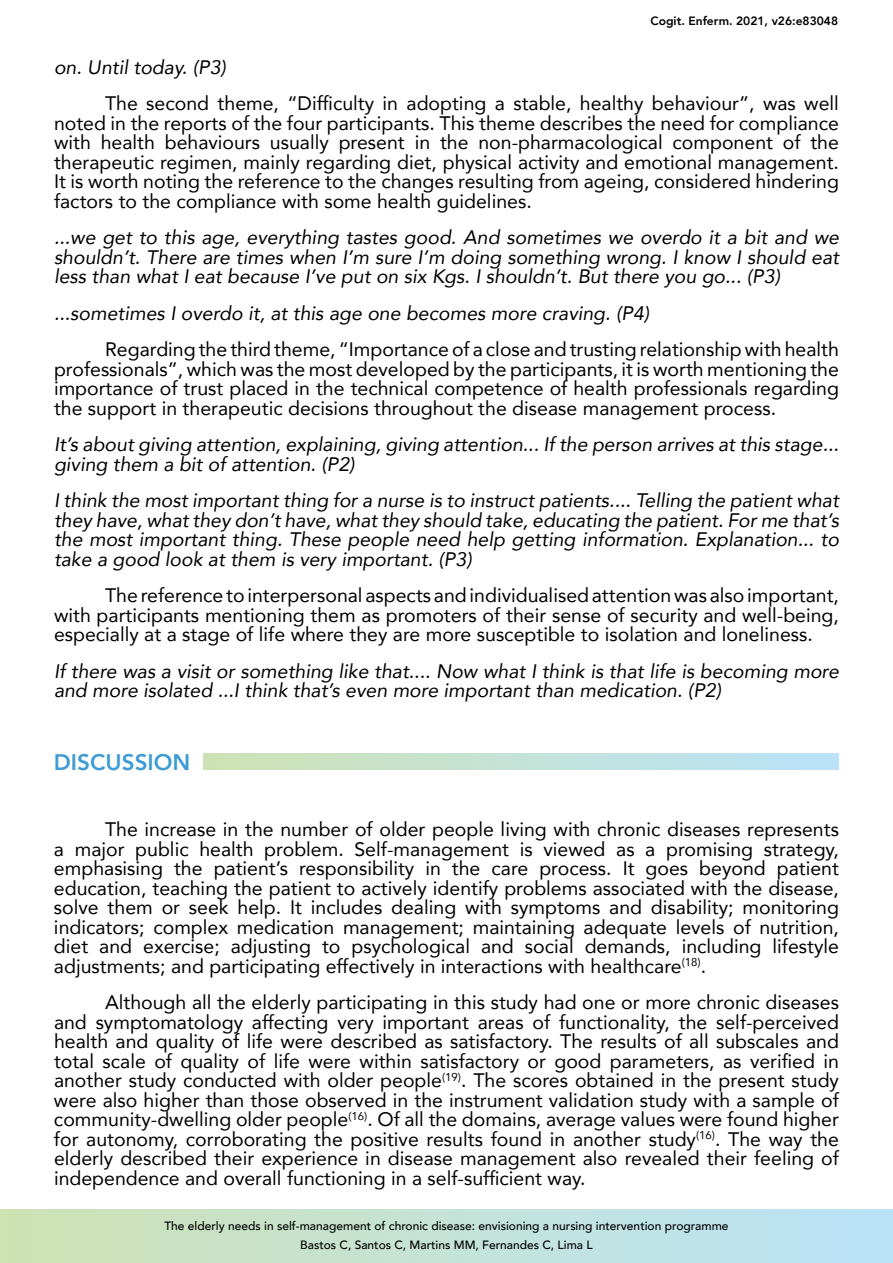
<style>
.page{position:relative;width:893px;height:1263px;background:#fff}
.page>*{position:absolute;margin:0;border:0;box-sizing:border-box;transform-origin:0 0}
.t1{font:800 22.5px "Avenir";color:#409cd4}
.t2{font:19.5px/19.5px "Avenir";color:#000;text-align:justify}
.t3{font:italic 19.5px/19.5px "Avenir";color:#000;text-align:justify}
.t4{font:500 12px/18.6px "Avenir";color:#000;text-align:center}
.t5{font:800 12px "Avenir";color:#000}
</style>
<div class="page">
<svg style="left:0;top:1209px;width:893px;height:54px;background:#c4e2d6"></svg>
<div style="left:204px;top:753px;width:635px;height:17px;background:linear-gradient(to right,#cee2b4,#bae3fb)"></div>
<p class="t5" style="left:650px;top:12px;width:189px">Cogit. Enferm. 2021, v26:e83048</p>
<p class="t3" style="left:54px;top:57px;width:174px">on. Until today. (P3)</p>
<p class="t2" style="left:54px;top:93px;width:786px;text-indent:51px">The second theme, “Difficulty in adopting a stable, healthy behaviour”, was well noted in the reports of the four participants. This theme describes the need for compliance with health behaviours usually present in the non-pharmacological component of the therapeutic regimen, mainly regarding diet, physical activity and emotional management.<br>It is worth noting the reference to the changes resulting from ageing, considered hindering factors to the compliance with some health guidelines.</p>
<p class="t3" style="left:54px;top:227px;width:787px">...we get to this age, everything tastes good. And sometimes we overdo it a bit and we shouldn’t. There are times when I’m sure I’m doing something wrong. I know I should eat less than what I eat because I’ve put on six Kgs. I shouldn’t. But there you go... (P3)</p>
<p class="t3" style="left:54px;top:303px;width:597px">...sometimes I overdo it, at this age one becomes more craving. (P4)</p>
<p class="t2" style="left:54px;top:339px;width:786px;text-indent:51px">Regarding the third theme, “Importance of a close and trusting relationship with health professionals”, which was the most developed by the participants, it is worth mentioning the importance of trust placed in the technical competence of health professionals regarding the support in therapeutic decisions throughout the disease management process.</p>
<p class="t3" style="left:54px;top:434px;width:786px">It’s about giving attention, explaining, giving attention... If the person arrives at this stage... giving them a bit of attention. (P2)</p>
<p class="t3" style="left:54px;top:490px;width:786px">I think the most important thing for a nurse is to instruct patients.... Telling the patient what they have, what they don’t have, what they should take, educating the patient. For me that’s the most important thing. These people need help getting information. Explanation... to take a good look at them is very important. (P3)</p>
<p class="t2" style="left:54px;top:585px;width:786px;text-indent:51px">The reference to interpersonal aspects and individualised attention was also important, with participants mentioning them as promoters of their sense of security and well-being, especially at a stage of life where they are more susceptible to isolation and loneliness.</p>
<p class="t3" style="left:54px;top:661px;width:786px">If there was a visit or something like that.... Now what I think is that life is becoming more and more isolated ...I think that’s even more important than medication. (P2)</p>
<p class="t1" style="left:54px;top:744px;width:138px">DISCUSSION</p>
<p class="t2" style="left:54px;top:819px;width:786px;text-indent:51px">The increase in the number of older people living with chronic diseases represents a major public health problem. Self-management is viewed as a promising strategy, emphasising the patient’s responsibility in the care process. It goes beyond patient education, teaching the patient to actively identify problems associated with the disease, solve them or seek help. It includes dealing with symptoms and disability; monitoring indicators; complex medication management; maintaining adequate levels of nutrition, diet and exercise; adjusting to psychological and social demands, including lifestyle adjustments; and participating effectively in interactions with healthcare<sup>(18)</sup>.</p>
<p class="t2" style="left:54px;top:992px;width:786px;text-indent:51px">Although all the elderly participating in this study had one or more chronic diseases and symptomatology affecting very important areas of functionality, the self-perceived health and quality of life were described as satisfactory. The results of all subscales and total scale of quality of life were within satisfactory or good parameters, as verified in another study conducted with older people<sup>(19)</sup>. The scores obtained in the present study were also higher than those observed in the instrument validation study with a sample of community-dwelling older people<sup>(16)</sup>. Of all the domains, average values were found higher for autonomy, corroborating the positive results found in another study<sup>(16)</sup>. The way the elderly described their experience in disease management also revealed their feeling of independence and overall functioning in a self-sufficient way.</p>
<p class="t4" style="left:164px;top:1216px;width:566px">The elderly needs in self-management of chronic disease: envisioning a nursing intervention programme<br>Bastos C, Santos C, Martins MM, Fernandes C, Lima L</p>
</div>
